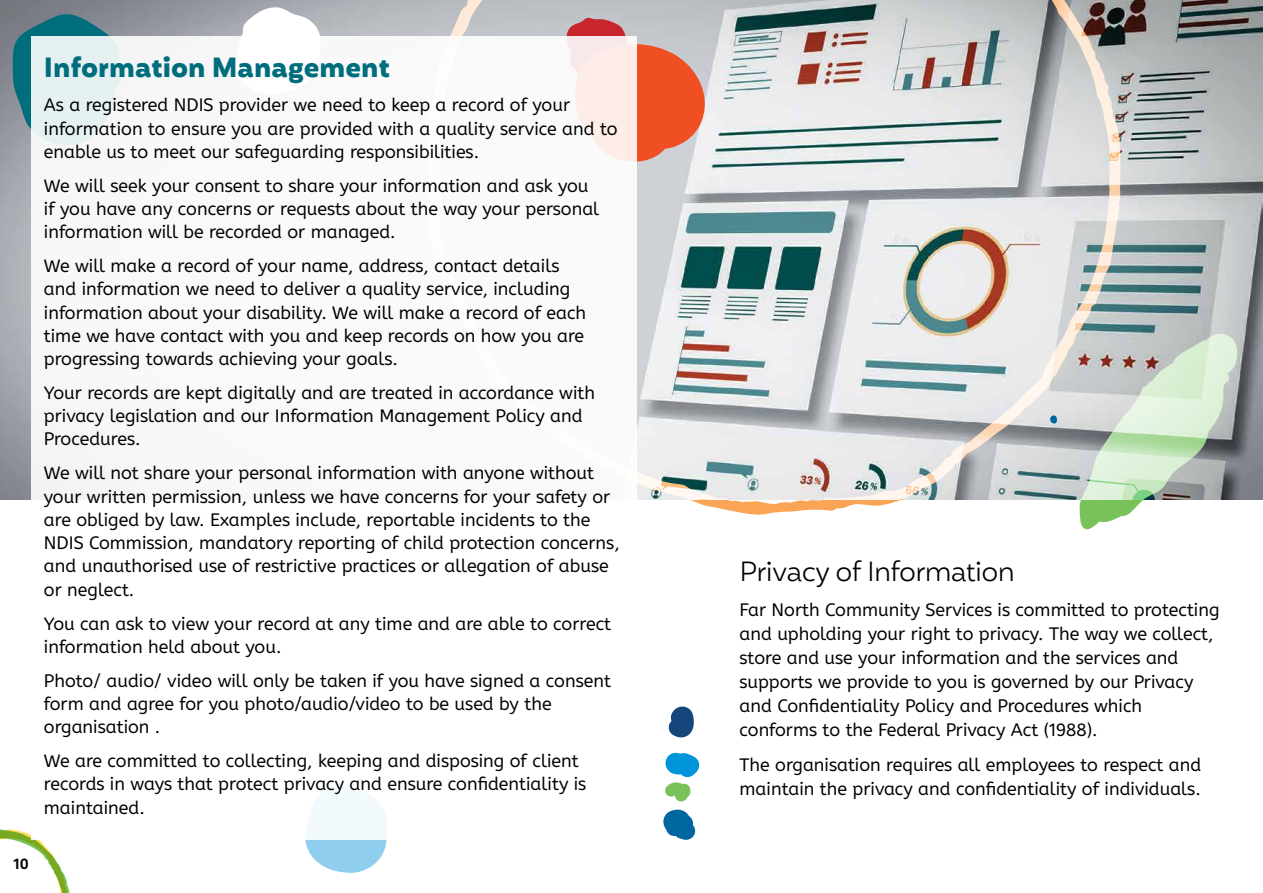
<style>
.page{position:relative;width:1263px;height:893px;background:#fff}
.page>*{position:absolute;margin:0;border:0;box-sizing:border-box;transform-origin:0 0}
.t1{font:700 27px "Mohr";color:#006d7d}
.t2{font:300 27px "Mohr";letter-spacing:-.025em;color:#000}
.t3{font:18px/23.2px "A Be Zeh EDU";color:#000}
.t4{font:700 15px "A Be Zeh EDU";color:#000}
</style>
<div class="page">
<svg style="left:0;top:829px;width:70px;height:64px"></svg>
<img style="left:0;top:0;width:1263px;height:500px">
<svg style="left:234px;top:7px;width:89px;height:29px"></svg>
<svg style="left:13px;top:10px;width:109px;height:135px;background:#417a87"></svg>
<svg style="left:1079px;top:332px;width:158px;height:198px;background:#c8d6c5"></svg>
<svg style="left:427px;top:0;width:695px;height:515px;background:#c8cccb"></svg>
<svg style="left:305px;top:840px;width:82px;height:33px"></svg>
<svg style="left:566px;top:17px;width:140px;height:148px;background:#dd7f6b"></svg>
<div style="left:31px;top:36px;width:606px;height:804px;background:#fff"></div>
<svg style="left:669px;top:706px;width:25px;height:31px"></svg>
<svg style="left:663px;top:810px;width:32px;height:30px"></svg>
<svg style="left:665px;top:753px;width:34px;height:49px"></svg>
<h1 class="t1" style="left:44px;top:52px;width:348px">Information Management</h1>
<p class="t3" style="left:44px;top:93px;width:575px">As a registered NDIS provider we need to keep a record of your information to ensure you are provided with a quality service and to enable us to meet our safeguarding responsibilities.</p>
<p class="t3" style="left:44px;top:174px;width:557px">We will seek your consent to share your information and ask you if you have any concerns or requests about the way your personal information will be recorded or managed.</p>
<p class="t3" style="left:44px;top:254px;width:544px">We will make a record of your name, address, contact details and information we need to deliver a quality service, including information about your disability. We will make a record of each time we have contact with you and keep records on how you are progressing towards achieving your goals.</p>
<p class="t3" style="left:44px;top:381px;width:553px">Your records are kept digitally and are treated in accordance with privacy legislation and our Information Management Policy and<br>Procedures.</p>
<p class="t3" style="left:44px;top:462px;width:577px">We will not share your personal information with anyone without your written permission, unless we have concerns for your safety or are obliged by law. Examples include, reportable incidents to the NDIS Commission, mandatory reporting of child protection concerns, and unauthorised use of restrictive practices or allegation of abuse or neglect.</p>
<p class="t3" style="left:44px;top:612px;width:569px">You can ask to view your record at any time and are able to correct information held about you.</p>
<p class="t3" style="left:44px;top:669px;width:568px">Photo/ audio/ video will only be taken if you have signed a consent form and agree for you photo/audio/video to be used by the organisation .</p>
<p class="t3" style="left:44px;top:749px;width:544px">We are committed to collecting, keeping and disposing of client records in ways that protect privacy and ensure confidentiality is maintained.</p>
<p class="t4" style="left:14px;top:854px;width:17px">10</p>
<h1 class="t2" style="left:739px;top:554px;width:277px">Privacy of Information</h1>
<p class="t3" style="left:739px;top:598px;width:481px;line-height:24px">Far North Community Services is committed to protecting and upholding your right to privacy. The way we collect, store and use your information and the services and supports we provide to you is governed by our Privacy and Confidentiality Policy and Procedures which conforms to the Federal Privacy Act (1988).</p>
<p class="t3" style="left:739px;top:752px;width:463px;line-height:24px">The organisation requires all employees to respect and maintain the privacy and confidentiality of individuals.</p>
</div>
